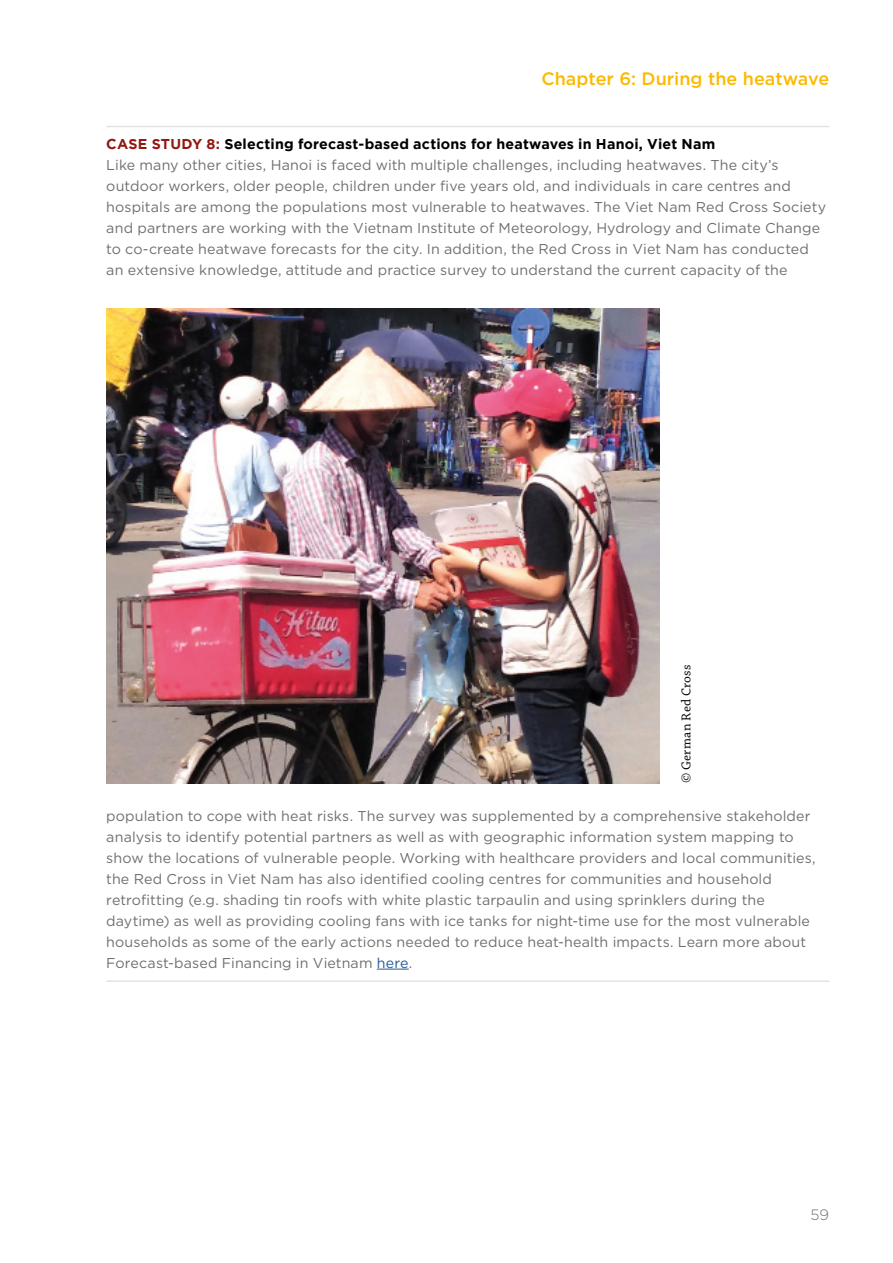
<style>
.page{position:relative;width:893px;height:1263px;background:#fff}
.page>*{position:absolute;margin:0;border:0;box-sizing:border-box;transform-origin:0 0}
.t1{font:500 18px "Gotham";color:#fbba00}
.t2{font:300 15px "Gotham";color:#706f6f}
.t3{font:14.25px/21px "Gotham";letter-spacing:.01em;color:#706f6f}
.t4{font:13.5px "Chaparral Pro";letter-spacing:.015em;color:#000}
.s1{font-weight:700;color:#941711}
.s2{font-weight:700;color:#000}
.s3{color:#275b9b}
</style>
<div class="page">
<hr style="left:106px;top:126px;width:723px;height:1px;background:#e3e3e3">
<hr style="left:106px;top:980px;width:723px;height:2px;background:#e3e3e3">
<hr style="left:377px;top:969px;width:32px;height:1px;background:#275b9b">
<img style="left:106px;top:308px;width:553px;height:475px">
<p class="t1" style="left:541px;top:67px;width:289px">Chapter 6: During the heatwave</p>
<p class="t3" style="left:106px;top:133px;width:721px"><span class="s1">CASE STUDY 8:</span> <span class="s2">Selecting forecast-based actions for heatwaves in Hanoi, Viet Nam<br></span>Like many other cities, Hanoi is faced with multiple challenges, including heatwaves. The city’s outdoor workers, older people, children under five years old, and individuals in care centres and hospitals are among the populations most vulnerable to heatwaves. The Viet Nam Red Cross Society and partners are working with the Vietnam Institute of Meteorology, Hydrology and Climate Change to co-create heatwave forecasts for the city. In addition, the Red Cross in Viet Nam has conducted an extensive knowledge, attitude and practice survey to understand the current capacity of the</p>
<p class="t4" style="left:679px;top:783px;width:120px;rotate:-90deg">© German Red Cross</p>
<p class="t3" style="left:106px;top:805px;width:711px">population to cope with heat risks. The survey was supplemented by a comprehensive stakeholder analysis to identify potential partners as well as with geographic information system mapping to show the locations of vulnerable people. Working with healthcare providers and local communities, the Red Cross in Viet Nam has also identified cooling centres for communities and household retrofitting (e.g. shading tin roofs with white plastic tarpaulin and using sprinklers during the daytime) as well as providing cooling fans with ice tanks for night-time use for the most vulnerable households as some of the early actions needed to reduce heat-health impacts. Learn more about Forecast-based Financing in Vietnam <span class="s3">here</span>.</p>
<p class="t2" style="left:810px;top:1205px;width:20px">59</p>
</div>
